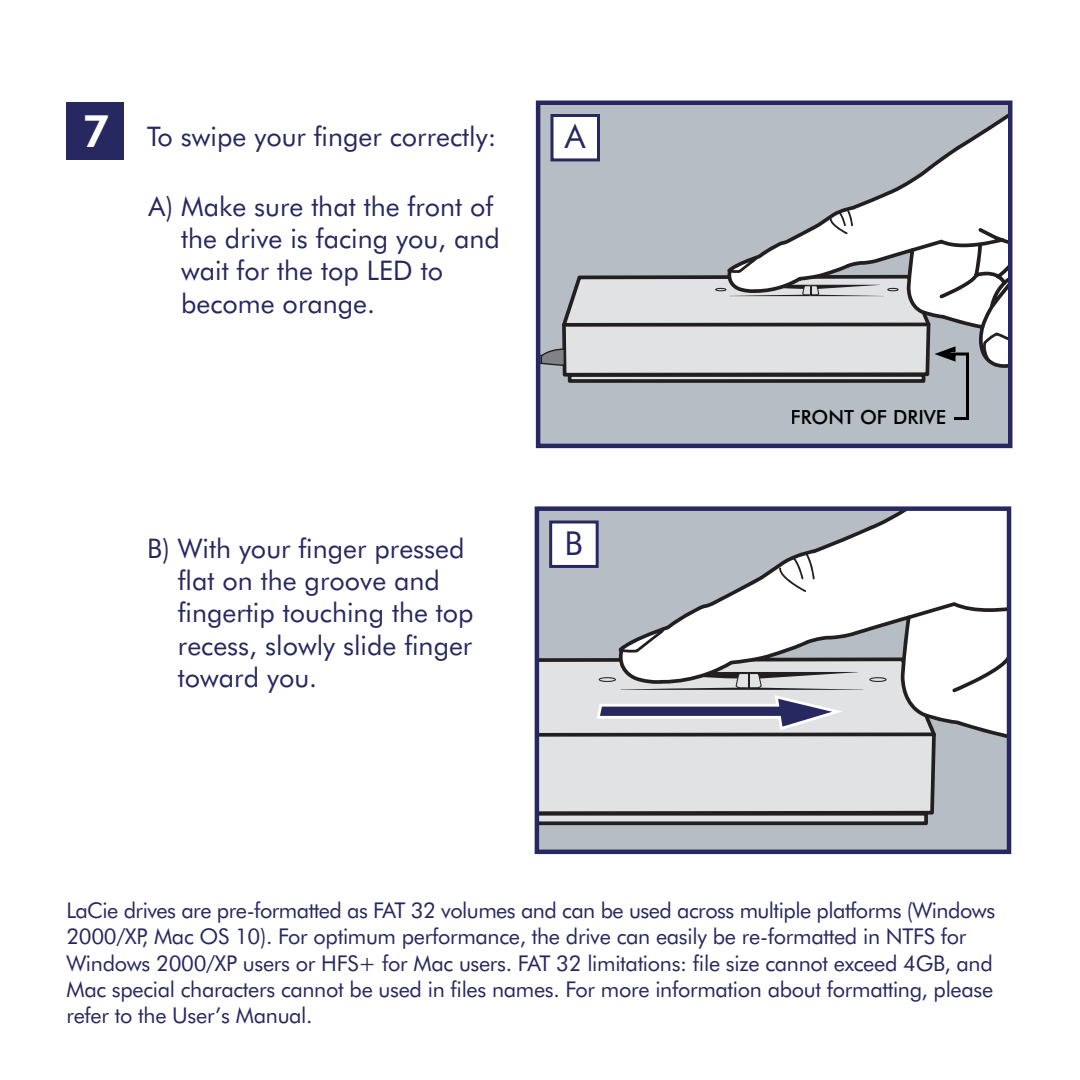
<style>
.page{position:relative;width:1080px;height:1080px;background:#fff}
.page>*{position:absolute;margin:0;border:0;box-sizing:border-box;transform-origin:0 0}
.t1{font:800 44.7px "Futura BT";color:#fff}
.t2{font:33px "Futura BT";color:#27285f}
.t3{font:27px/32.4px "Futura BT";color:#27285f}
.t4{font:21.6px/26.1px "Futura BT";letter-spacing:-.015em;color:#27285f}
.t5{font:500 19.5px "Futura BT";color:#000}
</style>
<div class="page">
<div style="left:66px;top:102px;width:58px;height:58px;background:#27285f"></div>
<svg style="left:536px;top:100px;width:476px;height:348px;background:#abb0bd"></svg>
<svg style="left:535px;top:506px;width:476px;height:348px;background:#b1b4be"></svg>
<svg style="left:550px;top:114px;width:50px;height:47px"></svg>
<svg style="left:537px;top:520px;width:472px;height:232px"></svg>
<div style="left:792px;top:410px;width:153px;height:15px;background:#b7bdc5"></div>
<svg style="left:538px;top:194px;width:472px;height:226px"></svg>
<h1 class="t1" style="left:82px;top:104px;width:29px">7</h1>
<p class="t3" style="left:147px;top:120px;width:351px">To swipe your finger correctly:</p>
<p class="t3" style="left:181px;top:190px;width:320px;text-indent:-33px">A) Make sure that the front of the drive is facing you, and wait for the top LED to become orange.</p>
<h2 class="t2" style="left:565px;top:116px;width:22px">A</h2>
<p class="t3" style="left:178px;top:532px;width:297px;text-indent:-31px">B) With your finger pressed flat on the groove and fingertip touching the top recess, slowly slide finger toward you.</p>
<h2 class="t2" style="left:565px;top:523px;width:20px">B</h2>
<p class="t5" style="left:790px;top:406px;width:157px">FRONT OF DRIVE</p>
<p class="t4" style="left:66px;top:897px;width:930px">LaCie drives are pre-formatted as FAT 32 volumes and can be used across multiple platforms (Windows 2000/XP, Mac OS 10). For optimum performance, the drive can easily be re-formatted in NTFS for Windows 2000/XP users or HFS+ for Mac users. FAT 32 limitations: file size cannot exceed 4GB, and Mac special characters cannot be used in files names. For more information about formatting, please refer to the User’s Manual.</p>
</div>
